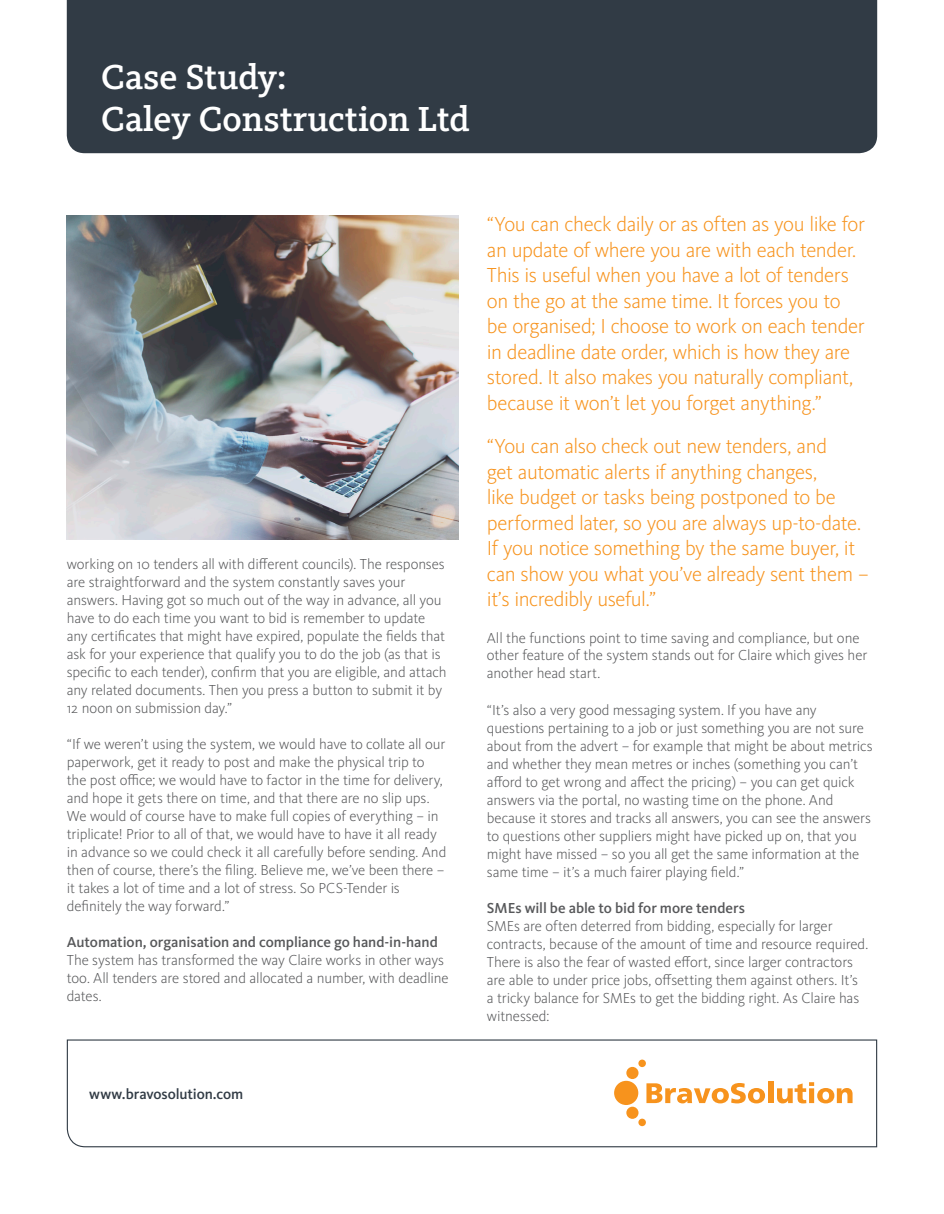
<style>
.page{position:relative;width:944px;height:1214px;background:#fff}
.page>*{position:absolute;margin:0;border:0;box-sizing:border-box;transform-origin:0 0}
.t1{font:500 36px "Kievit Slab Pro";color:#fff}
.t2{font:300 21px/25.5px "Kievit OT";letter-spacing:-.02em;color:#f7931d}
.t3{font:300 15px/18px "Kievit OT";letter-spacing:-.01em;color:#57585a}
.t4{font:500 15px "Kievit OT";letter-spacing:-.005em;color:#57585a}
.t5{font:500 15px "Kievit OT";letter-spacing:-.005em;color:#313b45}
.s1{font-weight:500}
</style>
<div class="page">
<div style="left:67px;top:0;width:810px;height:153px;background:#313b45"></div>
<svg style="left:66px;top:1039px;width:811px;height:108px"></svg>
<img style="left:67px;top:215px;width:391px;height:324px">
<p class="t1" style="left:101px;top:56px;width:187px">Case Study:</p>
<p class="t1" style="left:101px;top:98px;width:370px">Caley Construction Ltd</p>
<p class="t3" style="left:67px;top:555px;width:381px">working on 10 tenders all with different councils). The responses are straightforward and the system constantly saves your answers. Having got so much out of the way in advance, all you have to do each time you want to bid is remember to update any certificates that might have expired, populate the fields that ask for your experience that qualify you to do the job (as that is specific to each tender), confirm that you are eligible, and attach any related documents. Then you press a button to submit it by</p>
<p class="t3" style="left:67px;top:699px;width:167px">12 noon on submission day.”</p>
<p class="t3" style="left:67px;top:735px;width:381px">“If we weren’t using the system, we would have to collate all our paperwork, get it ready to post and make the physical trip to the post office; we would have to factor in the time for delivery, and hope it gets there on time, and that there are no slip ups.<br>We would of course have to make full copies of everything – in triplicate! Prior to all of that, we would have to have it all ready in advance so we could check it all carefully before sending. And then of course, there’s the filing. Believe me, we’ve been there –</p>
<p class="t3" style="left:67px;top:879px;width:334px">it takes a lot of time and a lot of stress. So PCS-Tender is definitely the way forward.”</p>
<p class="t4" style="left:67px;top:933px;width:372px">Automation, organisation and compliance go hand-in-hand</p>
<p class="t3" style="left:67px;top:951px;width:383px">The system has transformed the way Claire works in other ways too. All tenders are stored and allocated a number, with deadline dates.</p>
<p class="t5" style="left:89px;top:1085px;width:155px">www.bravosolution.com</p>
<p class="t2" style="left:487px;top:212px;width:379px">“You can check daily or as often as you like for an update of where you are with each tender.<br>This is useful when you have a lot of tenders on the go at the same time. It forces you to be organised; I choose to work on each tender in deadline date order, which is how they are stored. It also makes you naturally compliant, because it won’t let you forget anything.”</p>
<p class="t2" style="left:487px;top:434px;width:383px">“You can also check out new tenders, and<br>get automatic alerts if anything changes,<br>like budget or tasks being postponed to be performed later, so you are always up-to-date.<br>If you notice something by the same buyer, it can show you what you’ve already sent them – it’s incredibly useful.”</p>
<p class="t3" style="left:487px;top:629px;width:382px">All the functions point to time saving and compliance, but one other feature of the system stands out for Claire which gives her another head start.</p>
<p class="t3" style="left:487px;top:700px;width:387px">“It’s also a very good messaging system. If you have any questions pertaining to a job or just something you are not sure about from the advert – for example that might be about metrics and whether they mean metres or inches (something you can’t afford to get wrong and affect the pricing) – you can get quick answers via the portal, no wasting time on the phone. And because it stores and tracks all answers, you can see the answers to questions other suppliers might have picked up on, that you might have missed – so you all get the same information at the same time – it’s a much fairer playing field.”</p>
<p class="t3" style="left:487px;top:898px;width:383px"><span class="s1">SMEs will be able to bid for more tenders<br></span>SMEs are often deterred from bidding, especially for larger contracts, because of the amount of time and resource required.<br>There is also the fear of wasted effort, since larger contractors are able to under price jobs, offsetting them against others. It’s a tricky balance for SMEs to get the bidding right. As Claire has witnessed:</p>
</div>
